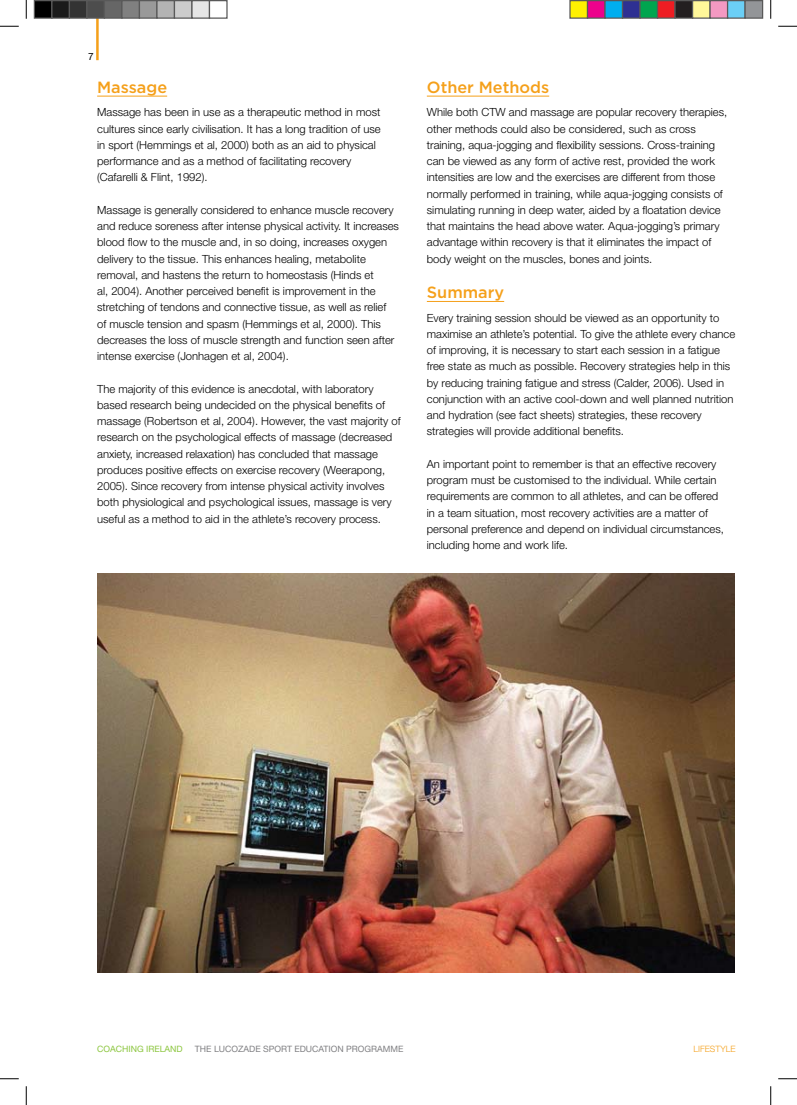
<style>
.page{position:relative;width:797px;height:1105px;background:#fff}
.page>*{position:absolute;margin:0;border:0;box-sizing:border-box;transform-origin:0 0}
.t1{font:500 16.25px "Gotham";color:#f5a01a}
.t2{font:300 11.25px/16.2px "Helvetica Neue";color:#000}
.t3{font:10px "Helvetica Neue";color:#000}
.t4{font:8.75px "Helvetica Neue";color:#808083}
.t5{font:8.75px "Helvetica Neue";color:#8cc63f}
.t6{font:300 8.75px "Helvetica Neue";color:#f5a01a}
</style>
<div class="page">
<hr style="left:96px;top:16px;width:3px;height:44px;background:#f5a01a">
<hr style="left:97px;top:96px;width:70px;height:1px;background:#f5a01a">
<hr style="left:427px;top:96px;width:122px;height:1px;background:#f5a01a">
<hr style="left:427px;top:301px;width:77px;height:1px;background:#f5a01a">
<img style="left:97px;top:573px;width:637px;height:399px">
<svg style="left:0;top:25px;width:19px;height:2px"></svg>
<svg style="left:778px;top:25px;width:19px;height:2px"></svg>
<svg style="left:0;top:1078px;width:19px;height:1px"></svg>
<svg style="left:778px;top:1078px;width:19px;height:1px"></svg>
<svg style="left:25px;top:0;width:2px;height:19px"></svg>
<svg style="left:25px;top:1086px;width:2px;height:19px"></svg>
<svg style="left:770px;top:0;width:1px;height:19px"></svg>
<svg style="left:770px;top:1086px;width:1px;height:19px"></svg>
<div style="left:34px;top:1px;width:18px;height:17px;background:#000"></div>
<div style="left:34px;top:0;width:18px;height:19px;border:1px solid #595959"></div>
<div style="left:52px;top:1px;width:17px;height:17px;background:#1a1a1a"></div>
<div style="left:51px;top:0;width:19px;height:19px;border:1px solid #595959"></div>
<div style="left:69px;top:1px;width:18px;height:17px;background:#333"></div>
<div style="left:69px;top:0;width:19px;height:19px;border:1px solid #595959"></div>
<div style="left:87px;top:1px;width:17px;height:17px;background:#4d4d4d"></div>
<div style="left:86px;top:0;width:19px;height:19px;border:1px solid #595959"></div>
<div style="left:104px;top:1px;width:18px;height:17px;background:#666"></div>
<div style="left:104px;top:0;width:18px;height:19px;border:1px solid #595959"></div>
<div style="left:122px;top:1px;width:17px;height:17px;background:#808080"></div>
<div style="left:121px;top:0;width:19px;height:19px;border:1px solid #595959"></div>
<div style="left:139px;top:1px;width:18px;height:17px;background:#999"></div>
<div style="left:139px;top:0;width:19px;height:19px;border:1px solid #595959"></div>
<div style="left:157px;top:1px;width:17px;height:17px;background:#b3b3b3"></div>
<div style="left:156px;top:0;width:19px;height:19px;border:1px solid #595959"></div>
<div style="left:174px;top:1px;width:18px;height:17px;background:#ccc"></div>
<div style="left:174px;top:0;width:18px;height:19px;border:1px solid #595959"></div>
<div style="left:192px;top:1px;width:17px;height:17px;background:#e6e6e6"></div>
<div style="left:191px;top:0;width:19px;height:19px;border:1px solid #595959"></div>
<div style="left:209px;top:0;width:19px;height:19px;border:1px solid #595959"></div>
<div style="left:570px;top:1px;width:17px;height:17px;background:#fff101"></div>
<div style="left:569px;top:0;width:19px;height:19px;border:1px solid #595959"></div>
<div style="left:587px;top:1px;width:18px;height:17px;background:#ed028c"></div>
<div style="left:587px;top:0;width:18px;height:19px;border:1px solid #595959"></div>
<div style="left:605px;top:1px;width:17px;height:17px;background:#00aeef"></div>
<div style="left:604px;top:0;width:19px;height:19px;border:1px solid #595959"></div>
<div style="left:622px;top:1px;width:18px;height:17px;background:#2e3092"></div>
<div style="left:622px;top:0;width:18px;height:19px;border:1px solid #595959"></div>
<div style="left:640px;top:1px;width:17px;height:17px;background:#00a54f"></div>
<div style="left:639px;top:0;width:19px;height:19px;border:1px solid #595959"></div>
<div style="left:657px;top:1px;width:18px;height:17px;background:#ee1d23"></div>
<div style="left:657px;top:0;width:18px;height:19px;border:1px solid #595959"></div>
<div style="left:675px;top:1px;width:17px;height:17px;background:#231f20"></div>
<div style="left:674px;top:0;width:19px;height:19px;border:1px solid #595959"></div>
<div style="left:692px;top:1px;width:18px;height:17px;background:#fff79a"></div>
<div style="left:692px;top:0;width:18px;height:19px;border:1px solid #595959"></div>
<div style="left:710px;top:1px;width:17px;height:17px;background:#f499c2"></div>
<div style="left:709px;top:0;width:19px;height:19px;border:1px solid #595959"></div>
<div style="left:727px;top:1px;width:18px;height:17px;background:#6bcff6"></div>
<div style="left:727px;top:0;width:18px;height:19px;border:1px solid #595959"></div>
<div style="left:745px;top:1px;width:17px;height:17px;background:#939598"></div>
<div style="left:744px;top:0;width:19px;height:19px;border:1px solid #595959"></div>
<p class="t3" style="left:88px;top:51px;width:7px">7</p>
<h1 class="t1" style="left:97px;top:78px;width:71px">Massage</h1>
<p class="t2" style="left:97px;top:104px;width:285px">Massage has been in use as a therapeutic method in most cultures since early civilisation. It has a long tradition of use in sport (Hemmings et al, 2000) both as an aid to physical performance and as a method of facilitating recovery (Cafarelli &amp; Flint, 1992).</p>
<p class="t2" style="left:97px;top:201px;width:303px">Massage is generally considered to enhance muscle recovery and reduce soreness after intense physical activity. It increases blood flow to the muscle and, in so doing, increases oxygen delivery to the tissue. This enhances healing, metabolite removal, and hastens the return to homeostasis (Hinds et<br>al, 2004). Another perceived benefit is improvement in the stretching of tendons and connective tissue, as well as relief<br>of muscle tension and spasm (Hemmings et al, 2000). This decreases the loss of muscle strength and function seen after intense exercise (Jonhagen et al, 2004).</p>
<p class="t2" style="left:97px;top:380px;width:305px">The majority of this evidence is anecdotal, with laboratory based research being undecided on the physical benefits of massage (Robertson et al, 2004). However, the vast majority of research on the psychological effects of massage (decreased anxiety, increased relaxation) has concluded that massage produces positive effects on exercise recovery (Weerapong, 2005). Since recovery from intense physical activity involves both physiological and psychological issues, massage is very useful as a method to aid in the athlete’s recovery process.</p>
<h1 class="t1" style="left:427px;top:78px;width:124px">Other Methods</h1>
<p class="t2" style="left:427px;top:104px;width:302px">While both CTW and massage are popular recovery therapies, other methods could also be considered, such as cross training, aqua-jogging and flexibility sessions. Cross-training can be viewed as any form of active rest, provided the work intensities are low and the exercises are different from those normally performed in training, while aqua-jogging consists of simulating running in deep water, aided by a floatation device that maintains the head above water. Aqua-jogging’s primary advantage within recovery is that it eliminates the impact of body weight on the muscles, bones and joints.</p>
<h1 class="t1" style="left:427px;top:283px;width:79px">Summary</h1>
<p class="t2" style="left:427px;top:309px;width:310px">Every training session should be viewed as an opportunity to maximise an athlete’s potential. To give the athlete every chance of improving, it is necessary to start each session in a fatigue free state as much as possible. Recovery strategies help in this by reducing training fatigue and stress (Calder, 2006). Used in conjunction with an active cool-down and well planned nutrition and hydration (see fact sheets) strategies, these recovery strategies will provide additional benefits.</p>
<p class="t2" style="left:427px;top:455px;width:298px">An important point to remember is that an effective recovery program must be customised to the individual. While certain requirements are common to all athletes, and can be offered in a team situation, most recovery activities are a matter of personal preference and depend on individual circumstances, including home and work life.</p>
<p class="t5" style="left:97px;top:1043px;width:87px">COACHING IRELAND</p>
<p class="t4" style="left:195px;top:1043px;width:210px">THE LUCOZADE SPORT EDUCATION PROGRAMME</p>
<p class="t6" style="left:693px;top:1043px;width:44px">LIFESTYLE</p>
</div>
